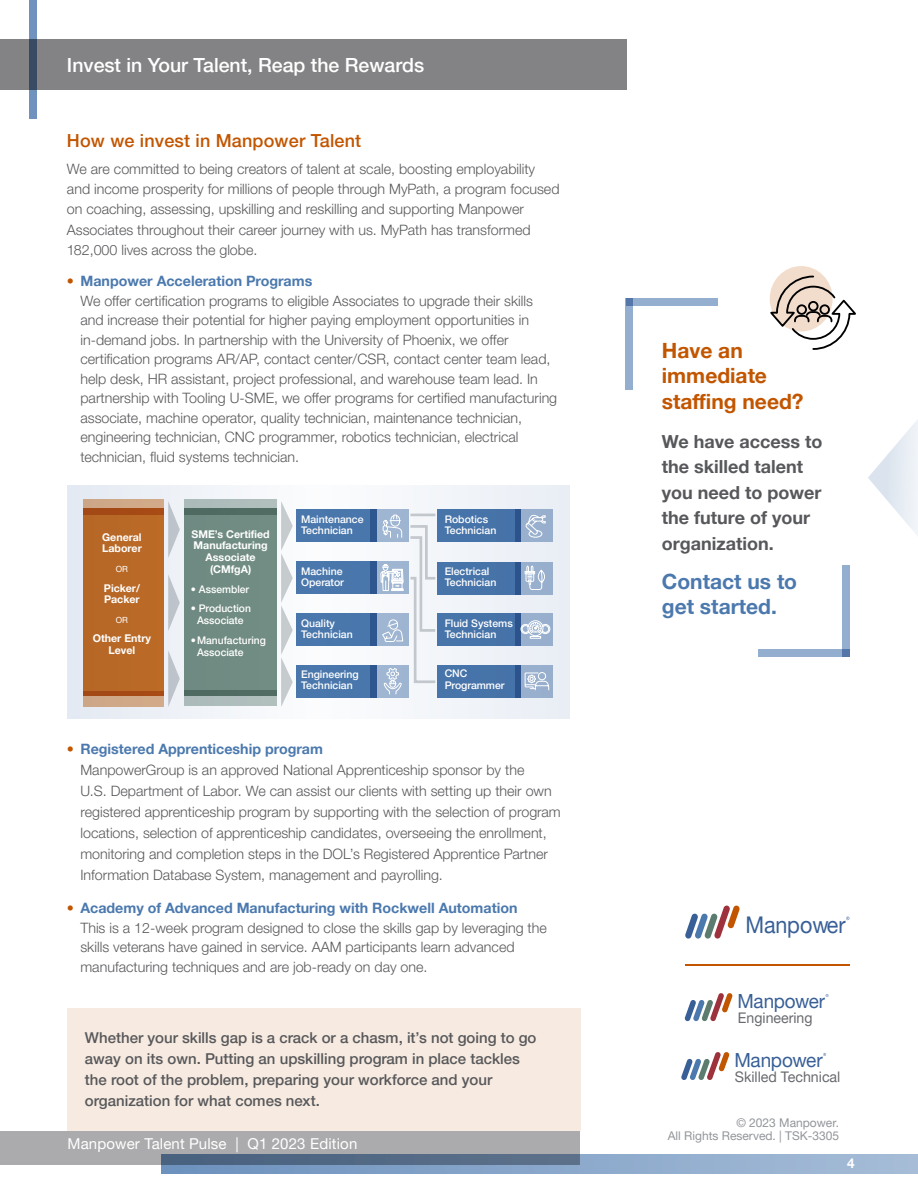
<style>
.page{position:relative;width:918px;height:1188px;background:#fff}
.page>*{position:absolute;margin:0;border:0;box-sizing:border-box;transform-origin:0 0}
.t1{font:22.95px "Helvetica Neue LTW1 G";color:#385f96;scale:.94 1}
.t2{font:700 21px/25.5px "Helvetica Neue LTW1 G";color:#c25600}
.t3{font:700 21px/25.5px "Helvetica Neue LTW1 G";color:#4b79ae}
.t4{font:500 19.5px "Helvetica Neue LTW1 G";color:#fff}
.t5{font:19.5px "Helvetica Neue LTW1 G";letter-spacing:-.02em;color:#385f96}
.t6{font:700 18px/25.5px "Helvetica Neue LTW1 G";color:#57585b}
.t7{font:500 18px "Helvetica Neue LTW1 G";letter-spacing:.01em;color:#c25600}
.t8{font:500 15px/21px "Helvetica Neue LTW1 G";color:#57585b}
.t9{font:15px "Helvetica Neue LTW1 G";letter-spacing:.01em;color:#fff}
.t10{font:14.55px "Helvetica Neue LTW1 G";color:#67696e}
.t11{font:300 14.25px/19.5px "Helvetica Neue LTW1 G";color:#57585b}
.t12{font:700 13.5px "Helvetica Neue LTW1 G";color:#fff}
.t13{font:12px/13.5px "Helvetica Neue LTW1 G";color:#92959a;text-align:right}
.t14{font:700 10.65px/11.6px "Helvetica Neue LTW1 G";color:#fff}
.t15{font:500 10.5px/11.2px "Helvetica Neue LTW1 G";color:#fff}
.t16{font:8.4px "Helvetica Neue LTW1 G";color:#fff}
.s1{color:#c25600}
.s2{font-weight:700;color:#4b79ae}
</style>
<div class="page">
<div style="left:67px;top:1008px;width:513px;height:123px;background:#f7eae0"></div>
<svg style="left:161px;top:1154px;width:757px;height:20px"></svg>
<svg style="left:0;top:1131px;width:580px;height:33px;fill:#ababad"></svg>
<div style="left:0;top:39px;width:627px;height:51px;background:#838386"></div>
<svg style="left:30px;top:0;width:7px;height:119px"></svg>
<svg style="left:681px;top:1052px;width:49px;height:28px"></svg>
<svg style="left:684px;top:993px;width:49px;height:28px"></svg>
<hr style="left:685px;top:964px;width:164px;height:1px;background:#c25600">
<svg style="left:868px;top:419px;width:50px;height:117px"></svg>
<svg style="left:685px;top:905px;width:55px;height:34px"></svg>
<div style="left:626px;top:298px;width:91px;height:8px;background:#93aecf"></div>
<div style="left:626px;top:298px;width:7px;height:92px;background:#93aecf"></div>
<div style="left:758px;top:650px;width:92px;height:7px;background:#93aecf"></div>
<div style="left:843px;top:565px;width:7px;height:92px;background:#93aecf"></div>
<div style="left:770px;top:266px;width:63px;height:65px;background:#f2ddcc;border-radius:50%"></div>
<svg style="left:770px;top:275px;width:86px;height:75px"></svg>
<div style="left:68px;top:486px;width:502px;height:233px;background:#eff3f8"></div>
<div style="left:83px;top:509px;width:81px;height:187px;background:#b96926"></div>
<svg style="left:83px;top:499px;width:81px;height:16px"></svg>
<svg style="left:83px;top:691px;width:81px;height:15px"></svg>
<div style="left:296px;top:509px;width:81px;height:33px;background:#4b79ae"></div>
<div style="left:437px;top:510px;width:83px;height:32px;background:#4b79ae"></div>
<svg style="left:371px;top:509px;width:38px;height:33px"></svg>
<svg style="left:515px;top:510px;width:38px;height:32px"></svg>
<div style="left:296px;top:562px;width:81px;height:32px;background:#4b79ae"></div>
<div style="left:437px;top:562px;width:83px;height:32px;background:#4b79ae"></div>
<svg style="left:371px;top:562px;width:9px;height:32px"></svg>
<svg style="left:515px;top:562px;width:38px;height:32px"></svg>
<div style="left:296px;top:613px;width:81px;height:33px;background:#4b79ae"></div>
<div style="left:437px;top:613px;width:83px;height:33px;background:#4b79ae"></div>
<svg style="left:371px;top:613px;width:9px;height:33px"></svg>
<svg style="left:515px;top:613px;width:38px;height:33px"></svg>
<div style="left:296px;top:665px;width:81px;height:33px;background:#4b79ae"></div>
<div style="left:437px;top:665px;width:83px;height:33px;background:#4b79ae"></div>
<svg style="left:371px;top:665px;width:38px;height:33px"></svg>
<svg style="left:515px;top:665px;width:38px;height:33px"></svg>
<div style="left:185px;top:509px;width:92px;height:187px;background:#769186"></div>
<svg style="left:185px;top:499px;width:92px;height:16px"></svg>
<svg style="left:185px;top:691px;width:92px;height:15px"></svg>
<svg style="left:168px;top:502px;width:12px;height:55px"></svg>
<svg style="left:281px;top:502px;width:12px;height:204px"></svg>
<svg style="left:168px;top:575px;width:12px;height:56px"></svg>
<svg style="left:168px;top:651px;width:12px;height:56px"></svg>
<svg style="left:524px;top:672px;width:25px;height:19px"></svg>
<svg style="left:525px;top:515px;width:21px;height:23px"></svg>
<svg style="left:525px;top:565px;width:23px;height:25px"></svg>
<svg style="left:521px;top:620px;width:29px;height:19px"></svg>
<svg style="left:380px;top:514px;width:58px;height:181px"></svg>
<h3 class="t4" style="left:67px;top:58px;width:359px">Invest in Your Talent, Reap the Rewards</h3>
<p class="t7" style="left:67px;top:134px;width:296px">How we invest in Manpower Talent</p>
<p class="t11" style="left:67px;top:160px;width:494px;line-height:20.2px">We are committed to being creators of talent at scale, boosting employability and income prosperity for millions of people through MyPath, a program focused on coaching, assessing, upskilling and reskilling and supporting Manpower Associates throughout their career journey with us. MyPath has transformed 182,000 lives across the globe.</p>
<p class="t11" style="left:80px;top:271px;width:478px;text-indent:-13px"><span class="s1">•</span> <span class="s2">Manpower Acceleration Programs<br></span>We o昀昀er certi昀椀cation programs to eligible Associates to upgrade their skills and increase their potential for higher paying employment opportunities in in-demand jobs. In partnership with the University of Phoenix, we o昀昀er<br>certi昀椀cation programs AR/AP, contact center/CSR, contact center team lead, help desk, HR assistant, project professional, and warehouse team lead. In partnership with Tooling U-SME, we o昀昀er programs for certi昀椀ed manufacturing associate, machine operator, quality technician, maintenance technician, engineering technician, CNC programmer, robotics technician, electrical technician, 昀氀uid systems technician.</p>
<p class="t14" style="left:102px;top:532px;width:41px">General<br>Laborer</p>
<p class="t16" style="left:116px;top:565px;width:14px">OR</p>
<p class="t14" style="left:104px;top:583px;width:38px">Picker/<br>Packer</p>
<p class="t16" style="left:116px;top:616px;width:14px">OR</p>
<p class="t14" style="left:93px;top:634px;width:60px;text-align:center">Other Entry<br>Level</p>
<p class="t14" style="left:191px;top:528px;width:80px;text-align:center">SME’s Certi昀椀ed<br>Manufacturing<br>Associate (CMfgA)</p>
<p class="t15" style="left:191px;top:584px;width:60px">• Assembler</p>
<p class="t15" style="left:191px;top:604px;width:62px;line-height:12px;text-align:center">• Production<br>Associate</p>
<p class="t15" style="left:197px;top:636px;width:70px;line-height:12px;text-indent:-6px">• Manufacturing<br>Associate</p>
<p class="t15" style="left:301px;top:514px;width:64px">Maintenance<br>Technician</p>
<p class="t15" style="left:445px;top:515px;width:53px">Robotics<br>Technician</p>
<p class="t15" style="left:301px;top:567px;width:44px">Machine<br>Operator</p>
<p class="t15" style="left:445px;top:567px;width:53px">Electrical<br>Technician</p>
<p class="t15" style="left:301px;top:618px;width:53px">Quality<br>Technician</p>
<p class="t15" style="left:445px;top:618px;width:70px">Fluid Systems<br>Technician</p>
<p class="t15" style="left:301px;top:670px;width:59px">Engineering<br>Technician</p>
<p class="t15" style="left:445px;top:669px;width:61px">CNC<br>Programmer</p>
<p class="t11" style="left:80px;top:739px;width:482px;line-height:21px;text-indent:-13px"><span class="s1">•</span> <span class="s2">Registered Apprenticeship program<br></span>ManpowerGroup is an approved National Apprenticeship sponsor by the<br>U.S. Department of Labor. We can assist our clients with setting up their own registered apprenticeship program by supporting with the selection of program locations, selection of apprenticeship candidates, overseeing the enrollment, monitoring and completion steps in the DOL’s Registered Apprentice Partner Information Database System, management and payrolling.</p>
<p class="t11" style="left:80px;top:898px;width:468px;text-indent:-13px"><span class="s1">•</span> <span class="s2">Academy of Advanced Manufacturing with Rockwell Automation<br></span>This is a 12-week program designed to close the skills gap by leveraging the skills veterans have gained in service. AAM participants learn advanced manufacturing techniques and are job-ready on day one.</p>
<p class="t8" style="left:85px;top:1029px;width:453px">Whether your skills gap is a crack or a chasm, it’s not going to go away on its own. Putting an upskilling program in place tackles the root of the problem, preparing your workforce and your organization for what comes next.</p>
<p class="t9" style="left:68px;top:1137px;width:291px">Manpower Talent Pulse | Q1 2023 Edition</p>
<h2 class="t2" style="left:662px;top:339px;width:143px">Have an immediate<br>sta昀케ng need?</h2>
<p class="t6" style="left:662px;top:430px;width:162px">We have access to the skilled talent you need to power the future of your organization.</p>
<h2 class="t3" style="left:662px;top:570px;width:137px">Contact us to get started.</h2>
<h1 class="t1" style="left:745px;top:915px;width:108px">Manpower</h1>
<h3 class="t5" style="left:738px;top:994px;width:89px">Manpower</h3>
<p class="t10" style="left:738px;top:1012px;width:76px">Engineering</p>
<h3 class="t5" style="left:734px;top:1053px;width:90px">Manpower</h3>
<p class="t10" style="left:735px;top:1071px;width:107px">Skilled Technical</p>
<p class="t13" style="left:668px;top:1117px;width:173px">© 2023 Manpower.<br>All Rights Reserved. | TSK-3305</p>
<p class="t12" style="left:847px;top:1158px;width:9px">4</p>
</div>
